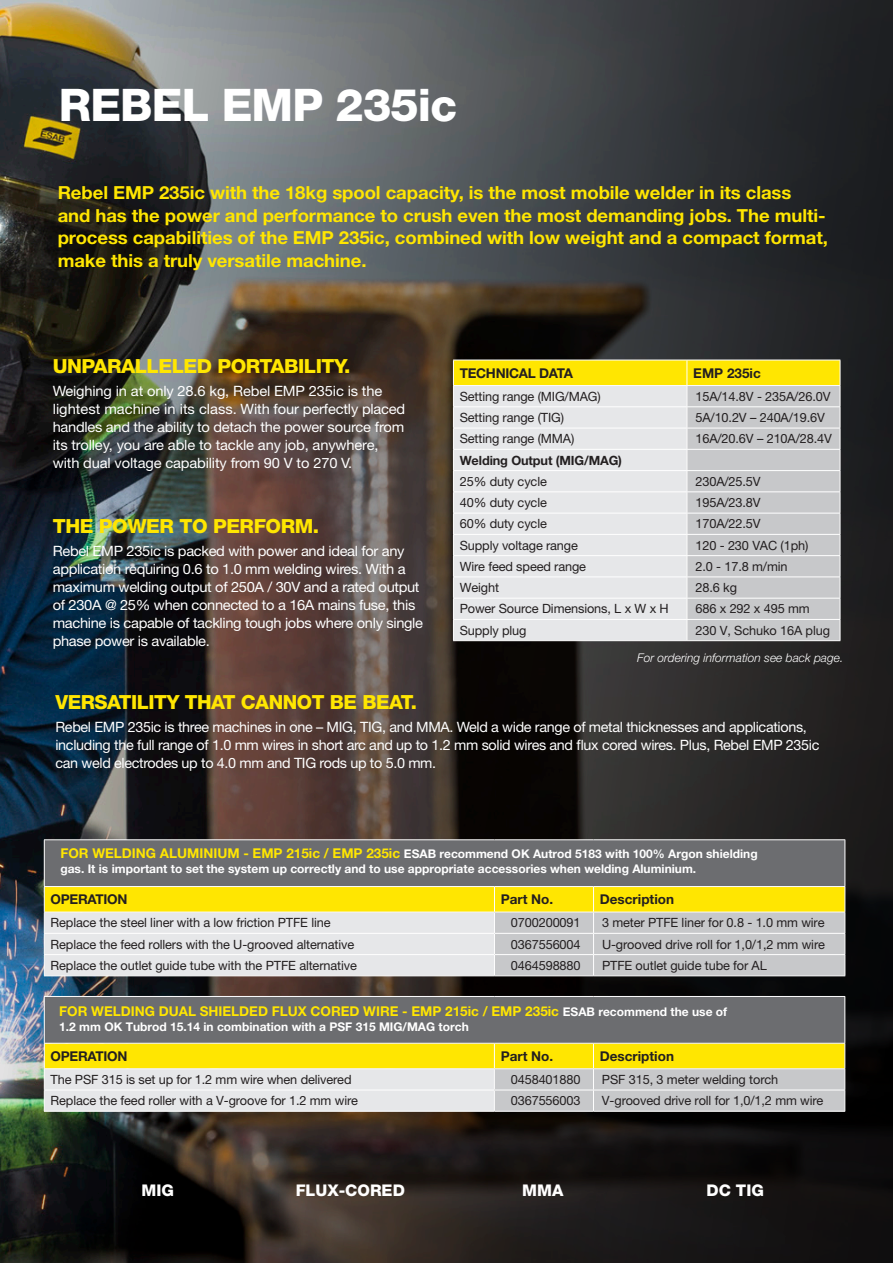
<style>
.page{position:relative;width:893px;height:1263px;background:#fff}
.page>*{position:absolute;margin:0;border:0;box-sizing:border-box;transform-origin:0 0}
.t1{font:800 45px "Helvetica Neue LT Std";letter-spacing:-.02em;color:#fff}
.t2{font:800 19.5px "Helvetica Neue LT Std";letter-spacing:-.025em;color:#ffe601}
.t3{font:700 18px/22.5px "Helvetica Neue LT Std";letter-spacing:-.005em;color:#ffe601}
.t4{font:800 16.05px "Helvetica Neue LT Pro";color:#fff}
.t5{font:14.25px/18px "Helvetica Neue LT Std";letter-spacing:-.025em;color:#fff}
.t6{font:700 13.5px "Helvetica Neue LT Pro";color:#ffe601}
.t7{font:700 13.5px "Helvetica Neue LT Std";color:#231f20}
.t8{font:700 13.5px "Helvetica Neue LT Std";letter-spacing:-.02em;color:#231f20}
.t9{font:12.75px "Helvetica Neue LT Pro";letter-spacing:-.01em;color:#231f20}
.t10{font:700 12.75px "Helvetica Neue LT Pro";letter-spacing:-.01em;color:#231f20}
.t11{font:700 12px "Helvetica Neue LT Pro";color:#fff}
.t12{font:italic 300 12px "Helvetica Neue LT Pro";color:#fff}
.s1{font-size:13.5px;color:#ffe601}
.s2{font-size:12px;color:#fff}
</style>
<div class="page">
<img style="left:0;top:0;width:893px;height:1263px">
<div style="left:44px;top:840px;width:801px;height:46px;background:#6c6d70"></div>
<hr style="left:44px;top:839px;width:450px;height:1px;background:#fff">
<hr style="left:44px;top:840px;width:1px;height:46px;background:#fff">
<hr style="left:494px;top:839px;width:100px;height:1px;background:#fff">
<hr style="left:594px;top:839px;width:251px;height:1px;background:#fff">
<hr style="left:845px;top:840px;width:1px;height:46px;background:#fff">
<svg style="left:44px;top:886px;width:802px;height:90px;background:#e4dea1"></svg>
<hr style="left:44px;top:975px;width:450px;height:1px;background:#fff">
<hr style="left:494px;top:975px;width:100px;height:1px;background:#fff">
<hr style="left:594px;top:975px;width:251px;height:1px;background:#fff">
<div style="left:44px;top:996px;width:801px;height:47px;background:#6c6d70"></div>
<hr style="left:44px;top:996px;width:450px;height:1px;background:#fff">
<hr style="left:44px;top:997px;width:1px;height:46px;background:#fff">
<hr style="left:494px;top:996px;width:99px;height:1px;background:#fff">
<hr style="left:593px;top:996px;width:252px;height:1px;background:#fff">
<hr style="left:844px;top:997px;width:1px;height:46px;background:#fff">
<svg style="left:44px;top:1043px;width:801px;height:68px;background:#e7df8e"></svg>
<hr style="left:44px;top:1111px;width:450px;height:1px;background:#fff">
<hr style="left:494px;top:1111px;width:99px;height:1px;background:#fff">
<hr style="left:593px;top:1111px;width:252px;height:1px;background:#fff">
<svg style="left:453px;top:360px;width:388px;height:281px;background:#deddcb"></svg>
<hr style="left:453px;top:640px;width:234px;height:1px;background:#fff">
<hr style="left:687px;top:640px;width:153px;height:1px;background:#fff">
<p class="t1" style="left:59px;top:79px;width:400px">REBEL EMP 235ic</p>
<p class="t3" style="left:58px;top:181px;width:772px">Rebel EMP 235ic with the 18kg spool capacity, is the most mobile welder in its class and has the power and performance to crush even the most demanding jobs. The multi&shy;process capabilities of the EMP 235ic, combined with low weight and a compact format, make this a truly versatile machine.</p>
<p class="t2" style="left:53px;top:354px;width:299px">UNPARALLELED PORTABILITY.</p>
<p class="t5" style="left:53px;top:382px;width:354px">Weighing in at only 28.6 kg, Rebel EMP 235ic is the lightest machine in its class. With four perfectly placed handles and the ability to detach the power source from its trolley, you are able to tackle any job, anywhere, with dual voltage capability from 90 V to 270 V.</p>
<p class="t2" style="left:53px;top:514px;width:268px">THE POWER TO PERFORM.</p>
<p class="t5" style="left:53px;top:542px;width:372px">Rebel EMP 235ic is packed with power and ideal for any application requiring 0.6 to 1.0 mm welding wires. With a maximum welding output of 250A / 30V and a rated output of 230A @ 25% when connected to a 16A mains fuse, this machine is capable of tackling tough jobs where only single phase power is available.</p>
<p class="t8" style="left:460px;top:364px;width:115px">TECHNICAL DATA</p>
<p class="t7" style="left:693px;top:364px;width:69px">EMP 235ic</p>
<p class="t9" style="left:460px;top:389px;width:142px">Setting range (MIG/MAG)</p>
<p class="t9" style="left:695px;top:389px;width:137px">15A/14.8V - 235A/26.0V</p>
<p class="t9" style="left:460px;top:410px;width:106px">Setting range (TIG)</p>
<p class="t9" style="left:695px;top:410px;width:131px">5A/10.2V – 240A/19.6V</p>
<p class="t9" style="left:460px;top:431px;width:116px">Setting range (MMA)</p>
<p class="t9" style="left:695px;top:431px;width:138px">16A/20.6V – 210A/28.4V</p>
<p class="t10" style="left:460px;top:452px;width:164px">Welding Output (MIG/MAG)</p>
<p class="t9" style="left:460px;top:474px;width:89px">25% duty cycle</p>
<p class="t9" style="left:695px;top:474px;width:67px">230A/25.5V</p>
<p class="t9" style="left:460px;top:495px;width:89px">40% duty cycle</p>
<p class="t9" style="left:695px;top:495px;width:67px">195A/23.8V</p>
<p class="t9" style="left:460px;top:516px;width:89px">60% duty cycle</p>
<p class="t9" style="left:695px;top:516px;width:67px">170A/22.5V</p>
<p class="t9" style="left:460px;top:537px;width:120px">Supply voltage range</p>
<p class="t9" style="left:695px;top:537px;width:114px">120 - 230 VAC (1ph)</p>
<p class="t9" style="left:460px;top:559px;width:128px">Wire feed speed range</p>
<p class="t9" style="left:695px;top:559px;width:94px">2.0 - 17.8 m/min</p>
<p class="t9" style="left:460px;top:580px;width:41px">Weight</p>
<p class="t9" style="left:695px;top:580px;width:43px">28.6 kg</p>
<p class="t9" style="left:460px;top:601px;width:211px">Power Source Dimensions, L x W x H</p>
<p class="t9" style="left:695px;top:601px;width:116px">686 x 292 x 495 mm</p>
<p class="t9" style="left:460px;top:622px;width:68px">Supply plug</p>
<p class="t9" style="left:695px;top:622px;width:136px">230 V, Schuko 16A plug</p>
<p class="t12" style="left:637px;top:650px;width:208px">For ordering information see back page.</p>
<p class="t2" style="left:55px;top:690px;width:363px">VERSATILITY THAT CANNOT BE BEAT.</p>
<p class="t5" style="left:55px;top:718px;width:766px">Rebel EMP 235ic is three machines in one – MIG, TIG, and MMA. Weld a wide range of metal thicknesses and applications, including the full range of 1.0 mm wires in short arc and up to 1.2 mm solid wires and flux cored wires. Plus, Rebel EMP 235ic can weld electrodes up to 4.0 mm and TIG rods up to 5.0 mm.</p>
<p class="t11" style="left:60px;top:847px;width:699px"><span class="s1">FOR WELDING ALUMINIUM - EMP 215ic / EMP 235ic</span> ESAB recommend OK Autrod 5183 with 100% Argon shielding</p>
<p class="t11" style="left:60px;top:861px;width:637px">gas. It is important to set the system up correctly and to use appropriate accessories when welding Aluminium.</p>
<p class="t8" style="left:51px;top:891px;width:78px">OPERATION</p>
<p class="t7" style="left:501px;top:891px;width:54px">Part No.</p>
<p class="t7" style="left:600px;top:891px;width:76px">Description</p>
<p class="t9" style="left:51px;top:915px;width:281px">Replace the steel liner with a low friction PTFE line</p>
<p class="t9" style="left:511px;top:915px;width:71px">0700200091</p>
<p class="t9" style="left:602px;top:915px;width:224px">3 meter PTFE liner for 0.8 - 1.0 mm wire</p>
<p class="t9" style="left:51px;top:936px;width:305px">Replace the feed rollers with the U-grooved alternative</p>
<p class="t9" style="left:511px;top:936px;width:71px">0367556004</p>
<p class="t9" style="left:602px;top:936px;width:224px">U-grooved drive roll for 1,0/1,2 mm wire</p>
<p class="t9" style="left:51px;top:958px;width:308px">Replace the outlet guide tube with the PTFE alternative</p>
<p class="t9" style="left:511px;top:958px;width:71px">0464598880</p>
<p class="t9" style="left:602px;top:958px;width:166px">PTFE outlet guide tube for AL</p>
<p class="t6" style="left:59px;top:1003px;width:669px">FOR WELDING DUAL SHIELDED FLUX CORED WIRE - EMP 215ic / EMP 235ic <span class="s2">ESAB recommend the use of</span></p>
<p class="t11" style="left:59px;top:1019px;width:411px">1.2 mm OK Tubrod 15.14 in combination with a PSF 315 MIG/MAG torch</p>
<p class="t8" style="left:51px;top:1048px;width:78px">OPERATION</p>
<p class="t7" style="left:501px;top:1048px;width:54px">Part No.</p>
<p class="t7" style="left:600px;top:1048px;width:76px">Description</p>
<p class="t9" style="left:51px;top:1072px;width:302px">The PSF 315 is set up for 1.2 mm wire when delivered</p>
<p class="t9" style="left:511px;top:1072px;width:71px">0458401880</p>
<p class="t9" style="left:602px;top:1072px;width:178px">PSF 315, 3 meter welding torch</p>
<p class="t9" style="left:51px;top:1093px;width:309px">Replace the feed roller with a V-groove for 1.2 mm wire</p>
<p class="t9" style="left:511px;top:1093px;width:71px">0367556003</p>
<p class="t9" style="left:602px;top:1093px;width:223px">V-grooved drive roll for 1,0/1,2 mm wire</p>
<p class="t4" style="left:142px;top:1180px;width:34px">MIG</p>
<p class="t4" style="left:296px;top:1181px;width:111px">FLUX-CORED</p>
<p class="t4" style="left:522px;top:1180px;width:43px">MMA</p>
<p class="t4" style="left:706px;top:1180px;width:59px">DC TIG</p>
</div>
